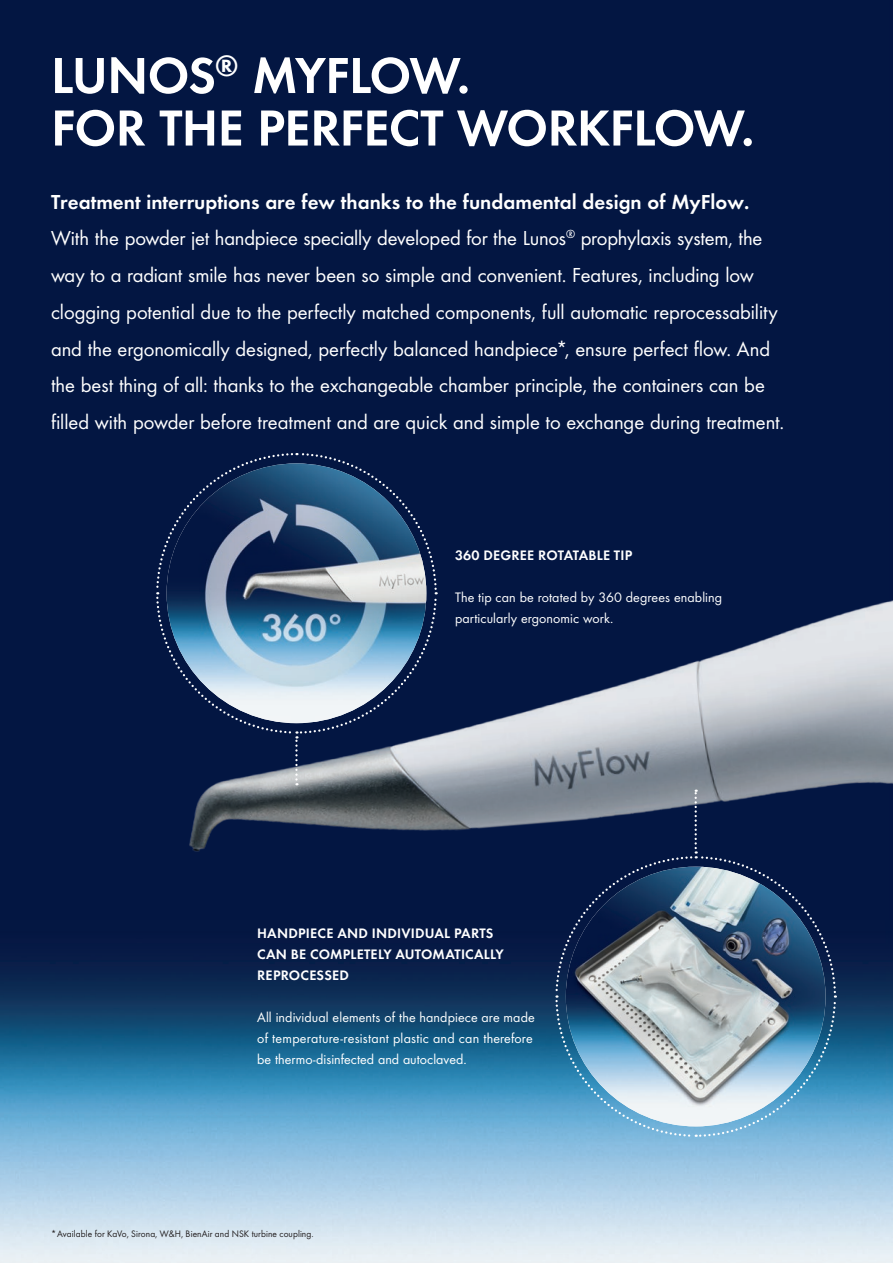
<style>
.page{position:relative;width:893px;height:1263px;background:#031642}
.page>*{position:absolute;margin:0;border:0;box-sizing:border-box;transform-origin:0 0}
.t1{font:52.5px/52.5px "Futura TOT Dem";letter-spacing:-.015em;color:#fff}
.t2{font:21px/36.8px "Futura TOT Boo";letter-spacing:-.005em;color:#fff}
.t3{font:21px "Futura TOT Dem";color:#fff}
.t4{font:14.25px/21px "Futura TOT Boo";letter-spacing:.005em;color:#fff}
.t5{font:14.25px/21px "Futura TOT Dem";letter-spacing:.015em;color:#fff}
.t6{font:9.75px "Futura TOT Boo";letter-spacing:.01em;color:#231f20}
</style>
<div class="page">
<img style="left:70px;top:298px;width:823px;height:965px">
<svg style="left:155px;top:452px;width:283px;height:333px"></svg>
<svg style="left:554px;top:789px;width:283px;height:349px"></svg>
<h1 class="t1" style="left:51px;top:49px;width:705px">LUNOS<sup>®</sup> MYFLOW.<br>FOR THE PERFECT WORKFLOW.</h1>
<p class="t3" style="left:51px;top:189px;width:700px">Treatment interruptions are few thanks to the fundamental design of MyFlow.</p>
<p class="t2" style="left:51px;top:220px;width:735px">With the powder jet handpiece specially developed for the Lunos<sup>®</sup> prophylaxis system, the way to a radiant smile has never been so simple and convenient. Features, including low clogging potential due to the perfectly matched components, full automatic reprocessability and the ergonomically designed, perfectly balanced handpiece*, ensure perfect flow. And the best thing of all: thanks to the exchangeable chamber principle, the containers can be filled with powder before treatment and are quick and simple to exchange during treatment.</p>
<p class="t5" style="left:455px;top:545px;width:179px">360 DEGREE ROTATABLE TIP</p>
<p class="t4" style="left:455px;top:587px;width:269px">The tip can be rotated by 360 degrees enabling particularly ergonomic work.</p>
<p class="t5" style="left:257px;top:923px;width:248px">HANDPIECE AND INDIVIDUAL PARTS<br>CAN BE COMPLETELY AUTOMATICALLY<br>REPROCESSED</p>
<p class="t4" style="left:257px;top:1007px;width:279px">All individual elements of the handpiece are made of temperature-resistant plastic and can therefore be thermo-disinfected and autoclaved.</p>
<p class="t6" style="left:51px;top:1228px;width:264px">*Available for KaVo, Sirona, W&amp;H, BienAir and NSK turbine coupling.</p>
</div>
